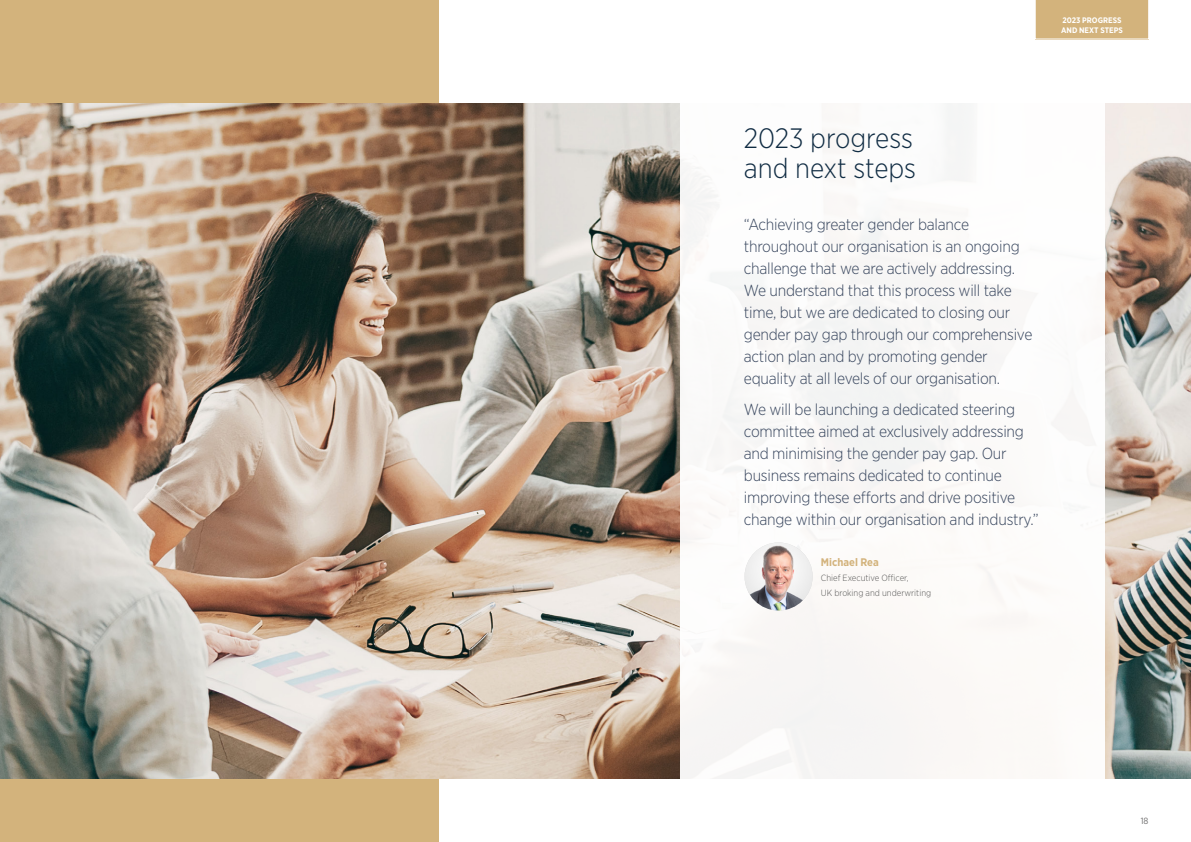
<style>
.page{position:relative;width:1191px;height:842px;background:#fff}
.page>*{position:absolute;margin:0;border:0;box-sizing:border-box;transform-origin:0 0}
.t1{font:300 28px/30px "Gotham Narrow";color:#102c43}
.Body-Copy-Black-80{font:300 16px/22px "Gotham Narrow";letter-spacing:-.015em;color:#37455d}
.t2{font:700 11px "Gotham Narrow";color:#d3b37c}
.t3{font:300 9px "Gotham Narrow";color:#575756}
.t4{font:9px "Gotham Narrow";color:#706f6f}
.t5{font:700 8px/9.6px "Gotham Narrow";color:#fff}
</style>
<div class="page">
<div style="left:0;top:0;width:438px;height:842px;background:#d3b37c"></div>
<div style="left:1035px;top:0;width:113px;height:39px;background:#d3b37c"></div>
<img style="left:0;top:103px;width:1191px;height:676px">
<div style="left:680px;top:90px;width:425px;height:752px;background:#fff"></div>
<img style="left:744px;top:542px;width:68px;height:68px;border-radius:34px">
<p class="t5" style="left:1061px;top:16px;width:63px">2023 PROGRESS<br>AND NEXT STEPS</p>
<p class="t1" style="left:744px;top:123px;width:174px">2023 progress and next steps</p>
<p class="Body-Copy-Black-80" style="left:744px;top:213px;width:290px">“Achieving greater gender balance throughout our organisation is an ongoing challenge that we are actively addressing.<br>We understand that this process will take time, but we are dedicated to closing our gender pay gap through our comprehensive action plan and by promoting gender equality at all levels of our organisation.</p>
<p class="Body-Copy-Black-80" style="left:744px;top:398px;width:296px">We will be launching a dedicated steering committee aimed at exclusively addressing and minimising the gender pay gap. Our business remains dedicated to continue improving these efforts and drive positive change within our organisation and industry.”</p>
<p class="t2" style="left:821px;top:555px;width:59px">Michael Rea</p>
<p class="t3" style="left:821px;top:572px;width:89px">Chief Executive Officer,</p>
<p class="t3" style="left:821px;top:587px;width:112px">UK broking and underwriting</p>
<p class="t4" style="left:1140px;top:815px;width:9px">18</p>
</div>
